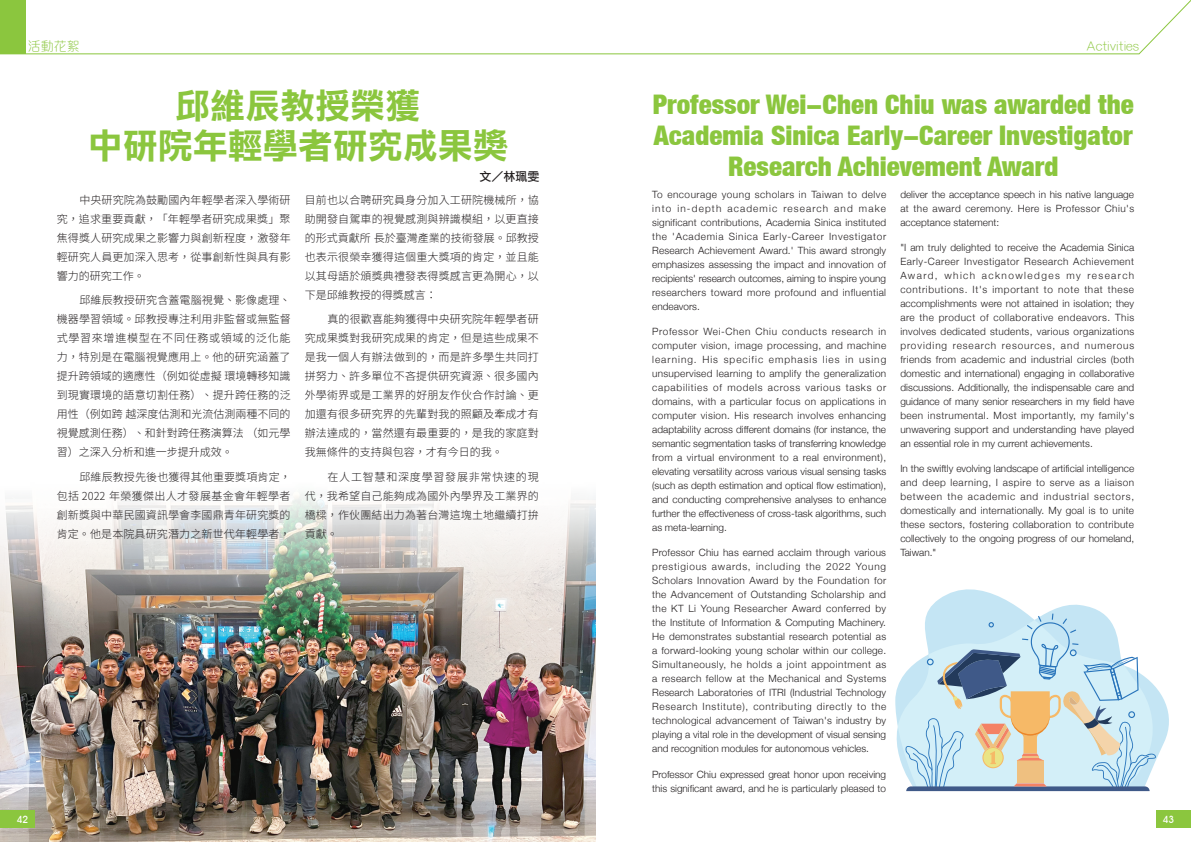
<style>
.page{position:relative;width:1191px;height:842px;background:#fff}
.page>*{position:absolute;margin:0;border:0;box-sizing:border-box;transform-origin:0 0}
.t1{font:35px/40px "DF Li Hei Bd HK BF";color:#8bc63e;text-align:center}
.t2{font:900 condensed 27px/31px "Helvetica Neue LT";color:#8bc63e;text-align:center}
.t3{font:300 13px "M Elle HK";color:#8bc63e}
.t4{font:12px "DF Li Hei Md WIN BF";color:#231f20}
.t5{font:300 11px/19px "Noto Sans CJ Ktc";letter-spacing:.015em;color:#231f20;text-align:justify}
.t6{font:300 10px/14px "Helvetica Neue";color:#231f20;text-align:justify}
.t7{font:500 10px "Avant Garde IT Cby BT";color:#fff}
</style>
<div class="page">
<img style="left:0;top:493px;width:595px;height:349px">
<svg style="left:0;top:0;width:1191px;height:54px"></svg>
<svg style="left:86px;top:49px;width:433px;height:6px"></svg>
<div style="left:1157px;top:811px;width:34px;height:17px;background:#8bc63e"></div>
<div style="left:0;top:811px;width:34px;height:17px;background:#8bc63e"></div>
<svg style="left:896px;top:589px;width:273px;height:183px"></svg>
<svg style="left:905px;top:614px;width:251px;height:177px;background:#c4d7dc"></svg>
<h3 class="t3" style="left:28px;top:36px;width:53px">活動花絮</h3>
<h3 class="t3" style="left:1086px;top:36px;width:54px">Activities</h3>
<h1 class="t1" style="left:88px;top:87px;width:422px">邱維辰教授榮獲<br>中研院年輕學者研究成果獎</h1>
<p class="t5" style="left:57px;top:190px;width:235px;text-indent:23px">中央研究院為鼓勵國內年輕學者深入學術研究，追求重要貢獻，「年輕學者研究成果獎」聚焦得獎人研究成果之影響力與創新程度，激發年輕研究人員更加深入思考，從事創新性與具有影響力的研究工作。</p>
<p class="t5" style="left:57px;top:291px;width:235px;text-indent:23px">邱維辰教授研究含蓋電腦視覺、影像處理、機器學習領域。邱教授專注利用非監督或無監督式學習來增進模型在不同任務或領域的泛化能力，特別是在電腦視覺應用上。他的研究涵蓋了提升跨領域的適應性（例如從虛擬 環境轉移知識到現實環境的語意切割任務）、提升跨任務的泛用性（例如跨 越深度估測和光流估測兩種不同的視覺感測任務）、和針對跨任務演算法 （如元學習）之深入分析和進一步提升成效。</p>
<p class="t5" style="left:57px;top:468px;width:235px;text-indent:23px">邱維辰教授先後也獲得其他重要獎項肯定，包括 2022 年榮獲傑出人才發展基金會年輕學者創新獎與中華民國資訊學會李國鼎青年研究獎的肯定。他是本院具研究潛力之新世代年輕學者，</p>
<p class="t4" style="left:479px;top:171px;width:61px">文／林珮雯</p>
<p class="t5" style="left:305px;top:190px;width:235px">目前也以合聘研究員身分加入工研院機械所，協助開發自駕車的視覺感測與辨識模組，以更直接的形式貢獻所 長於臺灣產業的技術發展。邱教授也表示很榮幸獲得這個重大獎項的肯定，並且能以其母語於頒獎典禮發表得獎感言更為開心，以下是邱維教授的得獎感言：</p>
<p class="t5" style="left:305px;top:310px;width:235px;text-indent:23px">真的很歡喜能夠獲得中央研究院年輕學者研究成果獎對我研究成果的肯定，但是這些成果不是我一個人有辦法做到的，而是許多學生共同打拼努力、許多單位不吝提供研究資源、很多國內外學術界或是工業界的好朋友作伙合作討論、更加還有很多研究界的先輩對我的照顧及牽成才有辦法達成的，當然還有最重要的，是我的家庭對我無條件的支持與包容，才有今日的我。</p>
<p class="t5" style="left:305px;top:468px;width:235px;text-indent:23px">在人工智慧和深度學習發展非常快速的現代，我希望自己能夠成為國外內學界及工業界的橋樑，作伙團結出力為著台灣這塊土地繼續打拚貢獻。</p>
<h2 class="t2" style="left:653px;top:88px;width:482px">Professor Wei-Chen Chiu was awarded the<br>Academia Sinica Early-Career Investigator<br>Research Achievement Award</h2>
<p class="t6" style="left:652px;top:187px;width:235px">To encourage young scholars in Taiwan to delve into in-depth academic research and make significant contributions, Academia Sinica instituted the 'Academia Sinica Early-Career Investigator Research Achievement Award.' This award strongly emphasizes assessing the impact and innovation of recipients' research outcomes, aiming to inspire young researchers toward more profound and influential endeavors.</p>
<p class="t6" style="left:652px;top:324px;width:236px">Professor Wei-Chen Chiu conducts research in computer vision, image processing, and machine learning. His specific emphasis lies in using unsupervised learning to amplify the generalization capabilities of models across various tasks or domains, with a particular focus on applications in computer vision. His research involves enhancing adaptability across different domains (for instance, the semantic segmentation tasks of transferring knowledge from a virtual environment to a real environment), elevating versatility across various visual sensing tasks (such as depth estimation and optical flow estimation), and conducting comprehensive analyses to enhance further the effectiveness of cross-task algorithms, such as meta-learning.</p>
<p class="t6" style="left:652px;top:545px;width:235px">Professor Chiu has earned acclaim through various prestigious awards, including the 2022 Young Scholars Innovation Award by the Foundation for the Advancement of Outstanding Scholarship and the KT Li Young Researcher Award conferred by the Institute of Information &amp; Computing Machinery.<br>He demonstrates substantial research potential as a forward-looking young scholar within our college.<br>Simultaneously, he holds a joint appointment as a research fellow at the Mechanical and Systems Research Laboratories of ITRI (Industrial Technology Research Institute), contributing directly to the technological advancement of Taiwan's industry by playing a vital role in the development of visual sensing and recognition modules for autonomous vehicles.</p>
<p class="t6" style="left:652px;top:767px;width:235px">Professor Chiu expressed great honor upon receiving this significant award, and he is particularly pleased to</p>
<p class="t6" style="left:900px;top:187px;width:235px">deliver the acceptance speech in his native language at the award ceremony. Here is Professor Chiu's acceptance statement:</p>
<p class="t6" style="left:900px;top:240px;width:235px">"I am truly delighted to receive the Academia Sinica Early-Career Investigator Research Achievement Award, which acknowledges my research contributions. It's important to note that these accomplishments were not attained in isolation; they are the product of collaborative endeavors. This involves dedicated students, various organizations providing research resources, and numerous friends from academic and industrial circles (both domestic and international) engaging in collaborative discussions. Additionally, the indispensable care and guidance of many senior researchers in my field have been instrumental. Most importantly, my family's unwavering support and understanding have played an essential role in my current achievements.</p>
<p class="t6" style="left:900px;top:461px;width:235px">In the swiftly evolving landscape of artificial intelligence and deep learning, I aspire to serve as a liaison between the academic and industrial sectors, domestically and internationally. My goal is to unite these sectors, fostering collaboration to contribute collectively to the ongoing progress of our homeland, Taiwan."</p>
<p class="t7" style="left:17px;top:813px;width:13px">42</p>
<p class="t7" style="left:1162px;top:813px;width:13px">43</p>
</div>
